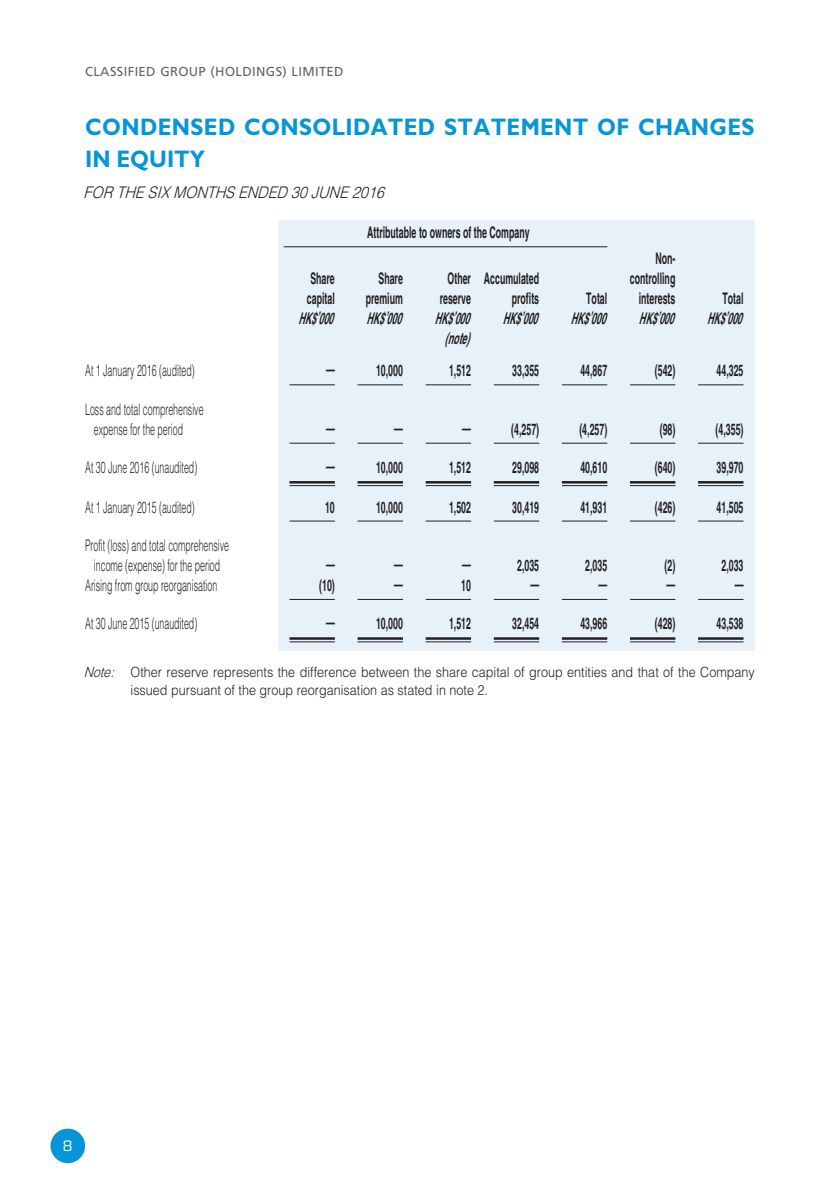
<style>
.page{position:relative;width:840px;height:1191px;background:#fff}
.page>*{position:absolute;margin:0;border:0;box-sizing:border-box;transform-origin:0 0}
.大標題{font:700 24px/32px "Gill Sans Std";letter-spacing:.015em;color:#0696d7;scale:.9 1}
._1__內文{font:700 16px "Helvetica LT Std";color:#231f20;scale:.55 1}
._1__內文-2{font:300 16px "Helvetica LT Std";color:#231f20;scale:.55 1}
._1__內文-3{font:italic 700 16px "Helvetica LT Std";color:#231f20;scale:.55 1}
._1__內文-4{font:italic 300 16px "Helvetica LT Std";color:#231f20;scale:.9 1}
._2__附註內文{font:300 14px/18px "Helvetica LT Std";color:#231f20;scale:.9 1}
.t1{font:14px "Eurostile LT Std";color:#fff}
.t2{font:13px "Frutiger LT Std";letter-spacing:.03em;color:#636366}
.s1{font-style:italic}
</style>
<div class="page">
<div style="left:50px;top:1128px;width:35px;height:35px;background:#0696d7;border-radius:50%"></div>
<div style="left:278px;top:220px;width:476px;height:431px;background:#e6f1f9"></div>
<hr style="left:283px;top:246px;width:324px;height:1px;background:#231f20">
<hr style="left:289px;top:384px;width:45px;height:1px;background:#231f20">
<hr style="left:357px;top:384px;width:46px;height:1px;background:#231f20">
<hr style="left:425px;top:384px;width:46px;height:1px;background:#231f20">
<hr style="left:493px;top:384px;width:46px;height:1px;background:#231f20">
<hr style="left:561px;top:384px;width:46px;height:1px;background:#231f20">
<hr style="left:629px;top:384px;width:46px;height:1px;background:#231f20">
<hr style="left:697px;top:384px;width:46px;height:1px;background:#231f20">
<hr style="left:289px;top:443px;width:45px;height:1px;background:#231f20">
<hr style="left:357px;top:443px;width:46px;height:1px;background:#231f20">
<hr style="left:425px;top:443px;width:46px;height:1px;background:#231f20">
<hr style="left:493px;top:443px;width:46px;height:1px;background:#231f20">
<hr style="left:561px;top:443px;width:46px;height:1px;background:#231f20">
<hr style="left:629px;top:443px;width:46px;height:1px;background:#231f20">
<hr style="left:697px;top:443px;width:46px;height:1px;background:#231f20">
<hr style="left:289px;top:481px;width:45px;height:2px;background:#231f20">
<hr style="left:289px;top:485px;width:45px;height:1px;background:#231f20">
<hr style="left:357px;top:481px;width:46px;height:2px;background:#231f20">
<hr style="left:357px;top:485px;width:46px;height:1px;background:#231f20">
<hr style="left:425px;top:481px;width:46px;height:2px;background:#231f20">
<hr style="left:425px;top:485px;width:46px;height:1px;background:#231f20">
<hr style="left:493px;top:481px;width:46px;height:2px;background:#231f20">
<hr style="left:493px;top:485px;width:46px;height:1px;background:#231f20">
<hr style="left:561px;top:481px;width:46px;height:2px;background:#231f20">
<hr style="left:561px;top:485px;width:46px;height:1px;background:#231f20">
<hr style="left:629px;top:481px;width:46px;height:2px;background:#231f20">
<hr style="left:629px;top:485px;width:46px;height:1px;background:#231f20">
<hr style="left:697px;top:481px;width:46px;height:2px;background:#231f20">
<hr style="left:697px;top:485px;width:46px;height:1px;background:#231f20">
<hr style="left:289px;top:520px;width:45px;height:1px;background:#231f20">
<hr style="left:357px;top:520px;width:46px;height:1px;background:#231f20">
<hr style="left:425px;top:520px;width:46px;height:1px;background:#231f20">
<hr style="left:493px;top:520px;width:46px;height:1px;background:#231f20">
<hr style="left:561px;top:520px;width:46px;height:1px;background:#231f20">
<hr style="left:629px;top:520px;width:46px;height:1px;background:#231f20">
<hr style="left:697px;top:520px;width:46px;height:1px;background:#231f20">
<hr style="left:289px;top:599px;width:45px;height:1px;background:#231f20">
<hr style="left:357px;top:599px;width:46px;height:1px;background:#231f20">
<hr style="left:425px;top:599px;width:46px;height:1px;background:#231f20">
<hr style="left:493px;top:599px;width:46px;height:1px;background:#231f20">
<hr style="left:561px;top:599px;width:46px;height:1px;background:#231f20">
<hr style="left:629px;top:599px;width:46px;height:1px;background:#231f20">
<hr style="left:697px;top:599px;width:46px;height:1px;background:#231f20">
<hr style="left:289px;top:637px;width:45px;height:3px;background:#231f20">
<hr style="left:289px;top:641px;width:45px;height:1px;background:#231f20">
<hr style="left:357px;top:637px;width:46px;height:3px;background:#231f20">
<hr style="left:357px;top:641px;width:46px;height:1px;background:#231f20">
<hr style="left:425px;top:637px;width:46px;height:3px;background:#231f20">
<hr style="left:425px;top:641px;width:46px;height:1px;background:#231f20">
<hr style="left:493px;top:637px;width:46px;height:3px;background:#231f20">
<hr style="left:493px;top:641px;width:46px;height:1px;background:#231f20">
<hr style="left:561px;top:637px;width:46px;height:3px;background:#231f20">
<hr style="left:561px;top:641px;width:46px;height:1px;background:#231f20">
<hr style="left:629px;top:637px;width:46px;height:3px;background:#231f20">
<hr style="left:629px;top:641px;width:46px;height:1px;background:#231f20">
<hr style="left:697px;top:637px;width:46px;height:3px;background:#231f20">
<hr style="left:697px;top:641px;width:46px;height:1px;background:#231f20">
<p class="t2" style="left:85px;top:64px;width:260px">CLASSIFIED GROUP (HOLDINGS) LIMITED</p>
<p class="大標題" style="left:85px;top:111px;width:745px">CONDENSED CONSOLIDATED STATEMENT OF CHANGES<br>IN EQUITY</p>
<p class="_1__內文-4" style="left:83px;top:182px;width:341px">FOR THE SIX MONTHS ENDED 30 JUNE 2016</p>
<p class="_1__內文" style="left:367px;top:223px;width:297px">Attributable to owners of the Company</p>
<p class="_1__內文" style="left:655px;top:249px;width:38px">Non-</p>
<p class="_1__內文" style="left:310px;top:269px;width:46px">Share</p>
<p class="_1__內文" style="left:378px;top:269px;width:46px">Share</p>
<p class="_1__內文" style="left:447px;top:269px;width:44px">Other</p>
<p class="_1__內文" style="left:483px;top:269px;width:102px">Accumulated</p>
<p class="_1__內文" style="left:629px;top:269px;width:84px">controlling</p>
<p class="_1__內文" style="left:307px;top:289px;width:52px">capital</p>
<p class="_1__內文" style="left:365px;top:289px;width:69px">premium</p>
<p class="_1__內文" style="left:439px;top:289px;width:58px">reserve</p>
<p class="_1__內文" style="left:511px;top:289px;width:51px">profits</p>
<p class="_1__內文" style="left:586px;top:289px;width:40px">Total</p>
<p class="_1__內文" style="left:638px;top:289px;width:68px">interests</p>
<p class="_1__內文" style="left:722px;top:289px;width:40px">Total</p>
<p class="_1__內文-3" style="left:298px;top:309px;width:74px">HK$’000</p>
<p class="_1__內文-3" style="left:366px;top:309px;width:74px">HK$’000</p>
<p class="_1__內文-3" style="left:434px;top:309px;width:74px">HK$’000</p>
<p class="_1__內文-3" style="left:502px;top:309px;width:74px">HK$’000</p>
<p class="_1__內文-3" style="left:570px;top:309px;width:74px">HK$’000</p>
<p class="_1__內文-3" style="left:638px;top:309px;width:74px">HK$’000</p>
<p class="_1__內文-3" style="left:706px;top:309px;width:74px">HK$’000</p>
<p class="_1__內文-3" style="left:444px;top:329px;width:55px">(note)</p>
<p class="_1__內文-2" style="left:85px;top:360px;width:201px">At 1 January 2016 (audited)</p>
<p class="_1__內文" style="left:326px;top:360px;width:17px">—</p>
<p class="_1__內文" style="left:376px;top:361px;width:50px">10,000</p>
<p class="_1__內文" style="left:449px;top:361px;width:42px">1,512</p>
<p class="_1__內文" style="left:512px;top:361px;width:50px">33,355</p>
<p class="_1__內文" style="left:580px;top:361px;width:50px">44,867</p>
<p class="_1__內文" style="left:654px;top:361px;width:39px">(542)</p>
<p class="_1__內文" style="left:716px;top:361px;width:50px">44,325</p>
<p class="_1__內文-2" style="left:85px;top:399px;width:217px">Loss and total comprehensive</p>
<p class="_1__內文-2" style="left:94px;top:419px;width:163px">expense for the period</p>
<p class="_1__內文" style="left:326px;top:418px;width:17px">—</p>
<p class="_1__內文" style="left:394px;top:418px;width:17px">—</p>
<p class="_1__內文" style="left:462px;top:418px;width:17px">—</p>
<p class="_1__內文" style="left:511px;top:419px;width:52px">(4,257)</p>
<p class="_1__內文" style="left:579px;top:419px;width:52px">(4,257)</p>
<p class="_1__內文" style="left:659px;top:419px;width:30px">(98)</p>
<p class="_1__內文" style="left:715px;top:419px;width:52px">(4,355)</p>
<p class="_1__內文-2" style="left:85px;top:457px;width:205px">At 30 June 2016 (unaudited)</p>
<p class="_1__內文" style="left:326px;top:457px;width:17px">—</p>
<p class="_1__內文" style="left:376px;top:457px;width:50px">10,000</p>
<p class="_1__內文" style="left:449px;top:457px;width:42px">1,512</p>
<p class="_1__內文" style="left:512px;top:457px;width:50px">29,098</p>
<p class="_1__內文" style="left:580px;top:457px;width:50px">40,610</p>
<p class="_1__內文" style="left:654px;top:457px;width:39px">(640)</p>
<p class="_1__內文" style="left:716px;top:457px;width:50px">39,970</p>
<p class="_1__內文-2" style="left:85px;top:497px;width:201px">At 1 January 2015 (audited)</p>
<p class="_1__內文" style="left:325px;top:497px;width:19px">10</p>
<p class="_1__內文" style="left:376px;top:497px;width:50px">10,000</p>
<p class="_1__內文" style="left:449px;top:497px;width:42px">1,502</p>
<p class="_1__內文" style="left:512px;top:497px;width:50px">30,419</p>
<p class="_1__內文" style="left:580px;top:497px;width:50px">41,931</p>
<p class="_1__內文" style="left:654px;top:497px;width:39px">(426)</p>
<p class="_1__內文" style="left:716px;top:497px;width:50px">41,505</p>
<p class="_1__內文-2" style="left:85px;top:535px;width:263px">Profit (loss) and total comprehensive</p>
<p class="_1__內文-2" style="left:94px;top:555px;width:231px">income (expense) for the period</p>
<p class="_1__內文" style="left:326px;top:554px;width:17px">—</p>
<p class="_1__內文" style="left:394px;top:554px;width:17px">—</p>
<p class="_1__內文" style="left:462px;top:554px;width:17px">—</p>
<p class="_1__內文" style="left:517px;top:555px;width:42px">2,035</p>
<p class="_1__內文" style="left:585px;top:555px;width:42px">2,035</p>
<p class="_1__內文" style="left:664px;top:555px;width:21px">(2)</p>
<p class="_1__內文" style="left:721px;top:555px;width:42px">2,033</p>
<p class="_1__內文-2" style="left:85px;top:575px;width:242px">Arising from group reorganisation</p>
<p class="_1__內文" style="left:319px;top:575px;width:30px">(10)</p>
<p class="_1__內文" style="left:394px;top:574px;width:17px">—</p>
<p class="_1__內文" style="left:461px;top:575px;width:19px">10</p>
<p class="_1__內文" style="left:530px;top:574px;width:17px">—</p>
<p class="_1__內文" style="left:598px;top:574px;width:17px">—</p>
<p class="_1__內文" style="left:666px;top:574px;width:17px">—</p>
<p class="_1__內文" style="left:734px;top:574px;width:17px">—</p>
<p class="_1__內文-2" style="left:85px;top:613px;width:205px">At 30 June 2015 (unaudited)</p>
<p class="_1__內文" style="left:326px;top:613px;width:17px">—</p>
<p class="_1__內文" style="left:376px;top:614px;width:50px">10,000</p>
<p class="_1__內文" style="left:449px;top:614px;width:42px">1,512</p>
<p class="_1__內文" style="left:512px;top:614px;width:50px">32,454</p>
<p class="_1__內文" style="left:580px;top:614px;width:50px">43,966</p>
<p class="_1__內文" style="left:654px;top:614px;width:39px">(428)</p>
<p class="_1__內文" style="left:716px;top:614px;width:50px">43,538</p>
<p class="_2__附註內文" style="left:130px;top:662px;width:694px;text-indent:-47px"><span class="s1">Note:</span> Other reserve represents the difference between the share capital of group entities and that of the Company issued pursuant of the group reorganisation as stated in note 2.</p>
<p class="t1" style="left:63px;top:1137px;width:11px">8</p>
</div>
